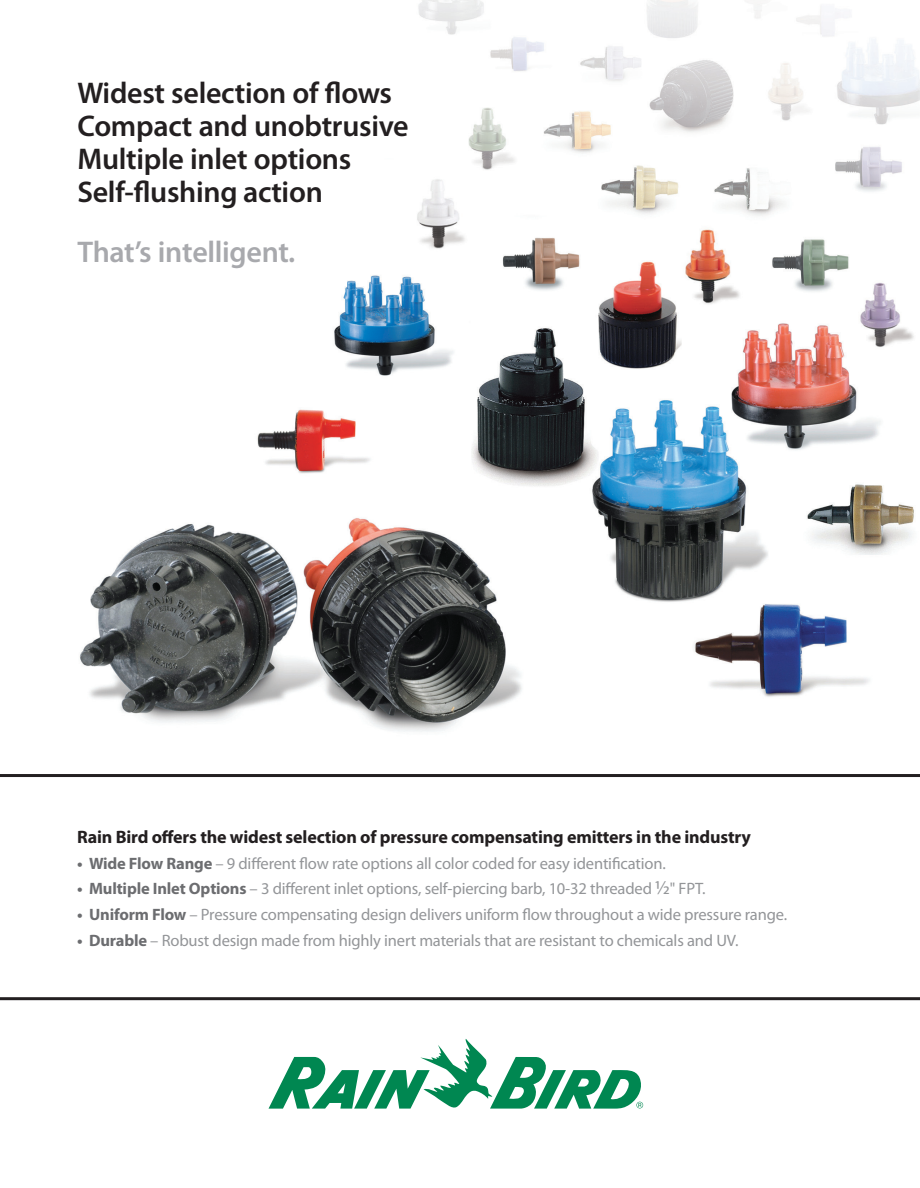
<style>
.page{position:relative;width:920px;height:1188px;background:#fff}
.page>*{position:absolute;margin:0;border:0;box-sizing:border-box;transform-origin:0 0}
.t1{font:600 30px/33px "Myriad Pro";letter-spacing:-.01em;color:#231f20}
.t2{font:600 30px "Myriad Pro";letter-spacing:-.01em;color:#a8a9ad}
.t3{font:700 18px "Myriad Pro";letter-spacing:-.01em;color:#231f20}
.t4{font:16.5px "Myriad Pro";letter-spacing:-.01em;color:#939598}
.s1{font-weight:700;color:#6c6d70}
.s2{font-size:19.5px}
</style>
<div class="page">
<img style="left:79px;top:0;width:840px;height:732px">
<svg style="left:268px;top:1039px;width:375px;height:70px"></svg>
<hr style="left:0;top:997px;width:919px;height:3px;background:#231f20">
<hr style="left:0;top:774px;width:919px;height:3px;background:#231f20">
<h1 class="t1" style="left:77px;top:77px;width:333px">Widest selection of flows<br>Compact and unobtrusive<br>Multiple inlet options<br>Self-flushing action</h1>
<h1 class="t2" style="left:77px;top:235px;width:219px">That’s intelligent.</h1>
<p class="t3" style="left:77px;top:827px;width:675px">Rain Bird offers the widest selection of pressure compensating emitters in the industry</p>
<p class="t4" style="left:77px;top:854px;width:590px"><span class="s1">• Wide Flow Range</span> – 9 different flow rate options all color coded for easy identification.</p>
<p class="t4" style="left:77px;top:880px;width:629px"><span class="s1">• Multiple Inlet Options</span> – 3 different inlet options, self-piercing barb, 10-32 threaded <span class="s2">½</span>" FPT.</p>
<p class="t4" style="left:77px;top:906px;width:711px"><span class="s1">• Uniform Flow</span> – Pressure compensating design delivers uniform flow throughout a wide pressure range.</p>
<p class="t4" style="left:77px;top:931px;width:662px"><span class="s1">• Durable</span> – Robust design made from highly inert materials that are resistant to chemicals and UV.</p>
</div>
